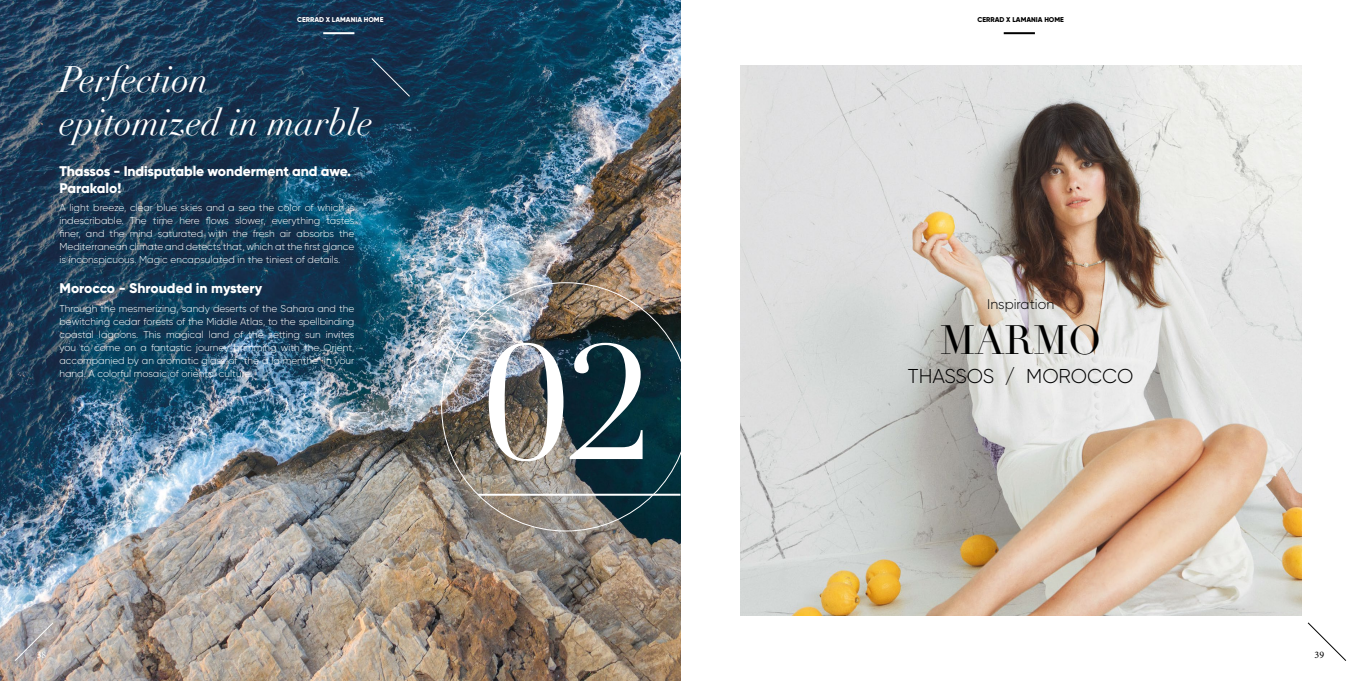
<style>
.page{position:relative;width:1361px;height:681px;background:#fff}
.page>*{position:absolute;margin:0;border:0;box-sizing:border-box;transform-origin:0 0}
.t1{font:159.8px "Didot";color:#fff}
.t2{font:40px "Didot";color:#000}
.t3{font:italic 36px/43.2px "Didot";color:#fff}
.t4{font:300 20px "Gilroy";color:#000}
.t5{font:800 14px/16.8px "Gilroy";letter-spacing:-.01em;color:#fff}
.t6{font:300 14px "Gilroy";color:#000}
.t7{font:300 10px/13px "Gilroy";color:#fff;text-align:justify}
.t8{font:10px "Minion Pro";color:#000}
.t9{font:10px "Minion Pro";color:#fff}
.t10{font:800 7px "Gilroy";color:#000}
.t11{font:800 7px "Gilroy";color:#fff}
</style>
<div class="page">
<img style="left:0;top:0;width:680px;height:680px">
<svg style="left:370px;top:57px;width:41px;height:41px;background:#193651"></svg>
<svg style="left:477px;top:493px;width:203px;height:2px"></svg>
<img style="left:740px;top:65px;width:561px;height:550px">
<svg style="left:1307px;top:622px;width:40px;height:39px"></svg>
<hr style="left:1003px;top:32px;width:32px;height:2px;background:#000">
<svg style="left:14px;top:621px;width:40px;height:40px;background:#aba5a6"></svg>
<hr style="left:323px;top:32px;width:31px;height:2px;background:#fff">
<p class="t11" style="left:297px;top:15px;width:88px">CERRAD X LAMANIA HOME</p>
<h3 class="t3" style="left:60px;top:58px;width:315px">Perfection epitomized in marble</h3>
<h3 class="t5" style="left:60px;top:162px;width:293px">Thassos - Indisputable wonderment and awe.<br>Parakalo!</h3>
<p class="t7" style="left:60px;top:201px;width:296px">A light breeze, clear blue skies and a sea the color of which is indescribable. The time here flows slower, everything tastes finer, and the mind saturated with the fresh air absorbs the Mediterranean climate and detects that, which at the first glance is inconspicuous. Magic encapsulated in the tiniest of details.</p>
<h3 class="t5" style="left:60px;top:280px;width:204px">Morocco - Shrouded in mystery</h3>
<p class="t7" style="left:60px;top:301px;width:296px">Through the mesmerizing, sandy deserts of the Sahara and the bewitching cedar forests of the Middle Atlas, to the spellbinding coastal lagoons. This magical land of the setting sun invites you to come on a fantastic journey brimming with the Orient, accompanied by an aromatic glass of “thé à la menthe” in your hand. A colorful mosaic of oriental culture.</p>
<p class="t9" style="left:37px;top:648px;width:11px">38</p>
<h1 class="t1" style="left:484px;top:307px;width:168px">02</h1>
<p class="t10" style="left:977px;top:15px;width:88px">CERRAD X LAMANIA HOME</p>
<h3 class="t6" style="left:987px;top:295px;width:69px">Inspiration</h3>
<h2 class="t2" style="left:940px;top:315px;width:163px">MARMO</h2>
<h3 class="t4" style="left:908px;top:364px;width:227px">THASSOS / MOROCCO</h3>
<p class="t8" style="left:1314px;top:648px;width:11px">39</p>
</div>
